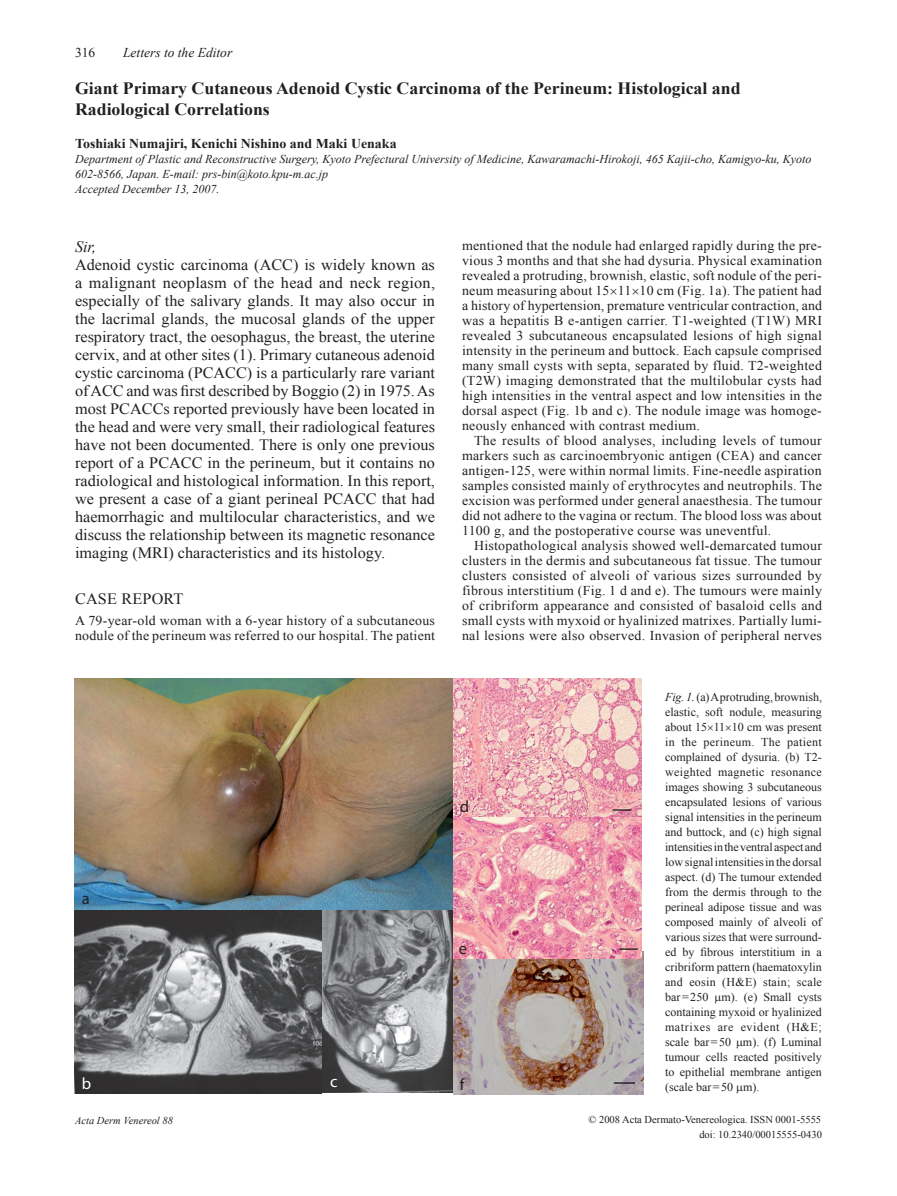
<style>
.page{position:relative;width:897px;height:1196px;background:#fff}
.page>*{position:absolute;margin:0;border:0;box-sizing:border-box;transform-origin:0 0}
.t1{font:700 17.25px/20.7px "Times New Roman";color:#231f20}
.t2{font:16.5px "Myriad";color:#231f20}
.t3{font:16.5px "Myriad";color:#fff}
.t4{font:italic 16.05px "Times New Roman";color:#231f20}
.t5{font:15.75px/18px "Times New Roman";color:#231f20;text-align:justify}
.t6{font:13.5px/15px "Times New Roman";letter-spacing:.02em;color:#231f20;text-align:justify}
.t7{font:700 13.5px "Times New Roman";color:#231f20}
.t8{font:italic 13.5px "Times New Roman";color:#231f20}
.t9{font:12px/15px "Times New Roman";color:#231f20;text-align:justify}
.t10{font:italic 12px/15px "Times New Roman";color:#231f20}
.t11{font:10.5px/15.1px "Times New Roman";color:#231f20;text-align:right}
.t12{font:italic 10.5px "Times New Roman";color:#231f20}
.s1{font-style:italic}
</style>
<div class="page">
<img style="left:321px;top:909px;width:132px;height:183px">
<img style="left:75px;top:909px;width:246px;height:184px">
<img style="left:75px;top:678px;width:378px;height:231px">
<img style="left:453px;top:951px;width:190px;height:143px">
<svg style="left:613px;top:1082px;width:21px;height:1px"></svg>
<img style="left:453px;top:678px;width:188px;height:139px">
<svg style="left:612px;top:809px;width:19px;height:1px"></svg>
<img style="left:453px;top:817px;width:188px;height:141px">
<svg style="left:619px;top:948px;width:18px;height:1px"></svg>
<p class="t6" style="left:75px;top:44px;width:22px">316</p>
<p class="t8" style="left:123px;top:43px;width:111px">Letters to the Editor</p>
<p class="t1" style="left:75px;top:78px;width:666px">Giant Primary Cutaneous Adenoid Cystic Carcinoma of the Perineum: Histological and<br>Radiological Correlations</p>
<p class="t7" style="left:75px;top:134px;width:323px">Toshiaki Numajiri, Kenichi Nishino and Maki Uenaka</p>
<p class="t10" style="left:75px;top:151px;width:737px">Department of Plastic and Reconstructive Surgery, Kyoto Prefectural University of Medicine, Kawaramachi-Hirokoji, 465 Kajii-cho, Kamigyo-ku, Kyoto<br>602-8566, Japan. E-mail: prs-bin@koto.kpu-m.ac.jp<br>Accepted December 13, 2007.</p>
<p class="t4" style="left:75px;top:235px;width:22px">Sir,</p>
<p class="t5" style="left:75px;top:255px;width:361px">Adenoid cystic carcinoma (ACC) is widely known as a malignant neoplasm of the head and neck region, especially of the salivary glands. It may also occur in the lacrimal glands, the mucosal glands of the upper respiratory tract, the oesophagus, the breast, the uterine cervix, and at other sites (1). Primary cutaneous adenoid cystic carcinoma (PCACC) is a particularly rare variant of ACC and was first described by Boggio (2) in 1975. As most PCACCs reported previously have been located in the head and were very small, their radiological features have not been documented. There is only one previous report of a PCACC in the perineum, but it contains no radiological and histological information. In this report, we present a case of a giant perineal PCACC that had haemorrhagic and multilocular characteristics, and we discuss the relationship between its magnetic resonance imaging (MRI) characteristics and its histology.</p>
<p class="t5" style="left:75px;top:589px;width:110px">CASE REPORT</p>
<p class="t6" style="left:75px;top:612px;width:361px">A 79-year-old woman with a 6-year history of a subcutaneous nodule of the perineum was referred to our hospital. The patient</p>
<p class="t6" style="left:462px;top:237px;width:361px">mentioned that the nodule had enlarged rapidly during the pre&shy;vious 3 months and that she had dysuria. Physical examination revealed a protruding, brownish, elastic, soft nodule of the peri&shy;neum measuring about 15 11 10 cm (Fig. 1a). The patient had a history of hypertension, premature ventricular contraction, and was a hepatitis B e-antigen carrier. T1-weighted (T1W) MRI revealed 3 subcutaneous encapsulated lesions of high signal intensity in the perineum and buttock. Each capsule comprised many small cysts with septa, separated by fluid. T2-weighted (T2W) imaging demonstrated that the multilobular cysts had high intensities in the ventral aspect and low intensities in the dorsal aspect (Fig. 1b and c). The nodule image was homoge&shy;neously enhanced with contrast medium.</p>
<p class="t6" style="left:462px;top:432px;width:361px;text-indent:12px">The results of blood analyses, including levels of tumour markers such as carcinoembryonic antigen (CEA) and cancer antigen-125, were within normal limits. Fine-needle aspiration samples consisted mainly of erythrocytes and neutrophils. The excision was performed under general anaesthesia. The tumour did not adhere to the vagina or rectum. The blood loss was about 1100 g, and the postoperative course was uneventful.</p>
<p class="t6" style="left:462px;top:537px;width:361px;text-indent:12px">Histopathological analysis showed well-demarcated tumour clusters in the dermis and subcutaneous fat tissue. The tumour clusters consisted of alveoli of various sizes surrounded by fibrous interstitium (Fig. 1 d and e). The tumours were mainly of cribriform appearance and consisted of basaloid cells and small cysts with myxoid or hyalinized matrixes. Partially lumi&shy;nal lesions were also observed. Invasion of peripheral nerves</p>
<p class="t3" style="left:82px;top:1075px;width:11px">b</p>
<p class="t3" style="left:330px;top:1073px;width:9px">c</p>
<p class="t2" style="left:459px;top:798px;width:11px">d</p>
<p class="t2" style="left:459px;top:940px;width:10px">e</p>
<p class="t2" style="left:459px;top:1075px;width:6px">f</p>
<p class="t9" style="left:664px;top:689px;width:158px"><span class="s1">Fig. 1.</span> (a) A protruding, brownish, elastic, soft nodule, measuring about 15 11 10 cm was present in the perineum. The patient complained of dysuria. (b) T2- weighted magnetic resonance images showing 3 subcutaneous encapsulated lesions of various signal intensities in the perineum and buttock, and (c) high signal intensities in the ventral aspect and low signal intensities in the dorsal aspect. (d) The tumour extended from the dermis through to the perineal adipose tissue and was composed mainly of alveoli of various sizes that were surround&shy;ed by fibrous interstitium in a cribriform pattern (haematoxylin and eosin (H&amp;E) stain; scale bar=250 m). (e) Small cysts containing myxoid or hyalinized matrixes are evident (H&amp;E; scale bar=50 m). (f) Luminal tumour cells reacted positively to epithelial membrane antigen (scale bar=50 m).</p>
<p class="t12" style="left:75px;top:1113px;width:99px">Acta Derm Venereol 88</p>
<p class="t11" style="left:588px;top:1111px;width:235px">© 2008 Acta Dermato-Venereologica. ISSN 0001-5555 doi: 10.2340/00015555-0430</p>
</div>
